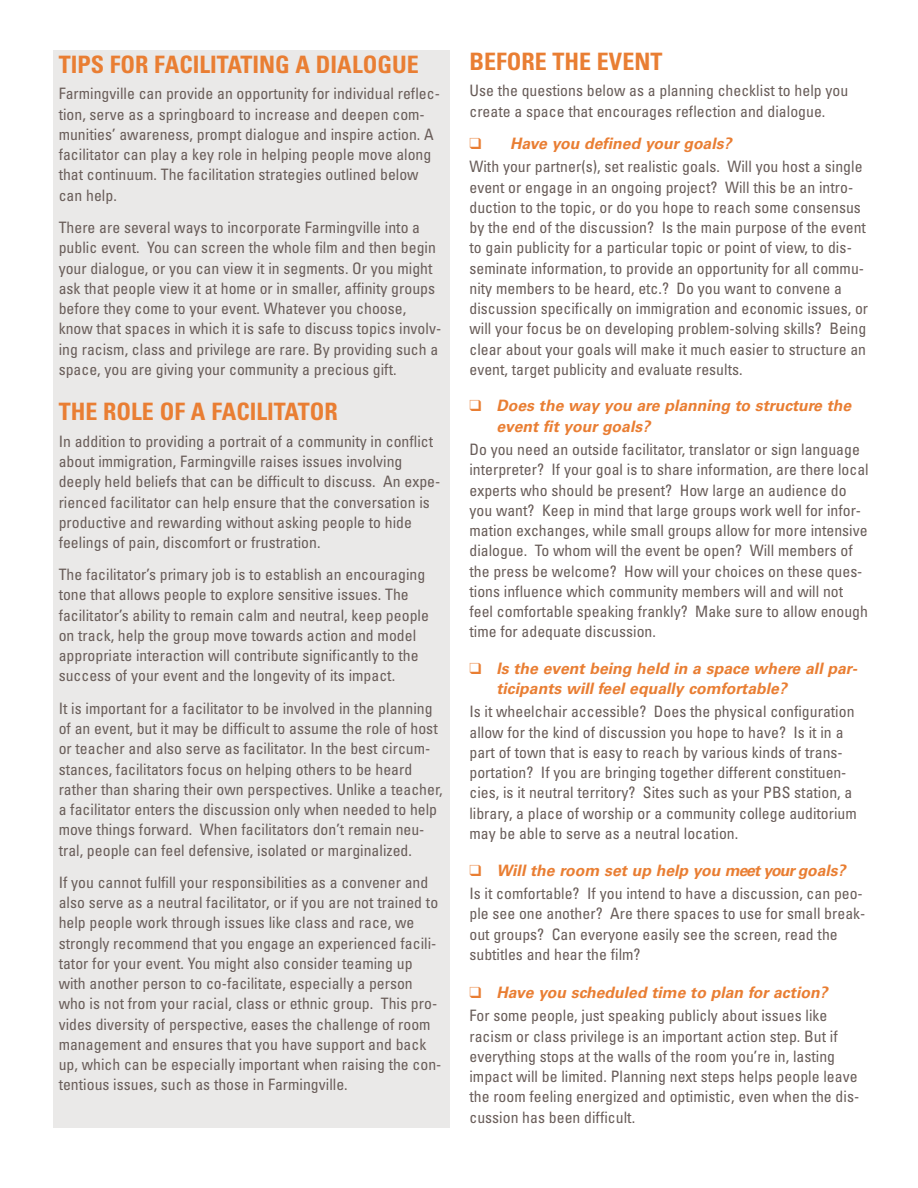
<style>
.page{position:relative;width:918px;height:1188px;background:#fff}
.page>*{position:absolute;margin:0;border:0;box-sizing:border-box;transform-origin:0 0}
.t1{font:700 condensed 24px "Univers";color:#e97e33}
.t2{font:condensed 15.75px/20.2px "Univers";color:#695d59}
.t3{font:italic 700 15.75px/20.1px "Univers";color:#e97e33}
.s1{color:#e97e33}
.s2{font-weight:700;font-style:italic;font-stretch:normal;color:#e97e33}
</style>
<div class="page">
<div style="left:53px;top:50px;width:396px;height:1078px;background:#eae9e8"></div>
<h1 class="t1" style="left:59px;top:56px;width:362px">TIPS FOR FACILITATING A DIALOGUE</h1>
<p class="t2" style="left:59px;top:85px;width:383px">Farmingville can provide an opportunity for individual reflec&shy;tion, serve as a springboard to increase and deepen com&shy;munities’ awareness, prompt dialogue and inspire action. A facilitator can play a key role in helping people move along that continuum. The facilitation strategies outlined below can help.</p>
<p class="t2" style="left:59px;top:219px;width:384px">There are several ways to incorporate Farmingville into a public event. You can screen the whole film and then begin your dialogue, or you can view it in segments. Or you might ask that people view it at home or in smaller, affinity groups before they come to your event. Whatever you choose, know that spaces in which it is safe to discuss topics involv&shy;ing racism, class and privilege are rare. By providing such a space, you are giving your community a precious gift.</p>
<h1 class="t1" style="left:59px;top:403px;width:281px">THE ROLE OF A FACILITATOR</h1>
<p class="t2" style="left:59px;top:432px;width:383px">In addition to providing a portrait of a community in conflict about immigration, Farmingville raises issues involving deeply held beliefs that can be difficult to discuss. An expe&shy;rienced facilitator can help ensure that the conversation is productive and rewarding without asking people to hide feelings of pain, discomfort or frustration.</p>
<p class="t2" style="left:59px;top:566px;width:372px">The facilitator’s primary job is to establish an encouraging tone that allows people to explore sensitive issues. The facilitator’s ability to remain calm and neutral, keep people on track, help the group move towards action and model appropriate interaction will contribute significantly to the success of your event and the longevity of its impact.</p>
<p class="t2" style="left:59px;top:700px;width:386px">It is important for a facilitator to be involved in the planning of an event, but it may be difficult to assume the role of host or teacher and also serve as facilitator. In the best circum&shy;stances, facilitators focus on helping others to be heard rather than sharing their own perspectives. Unlike a teacher, a facilitator enters the discussion only when needed to help move things forward. When facilitators don’t remain neu&shy;tral, people can feel defensive, isolated or marginalized.</p>
<p class="t2" style="left:59px;top:873px;width:384px">If you cannot fulfill your responsibilities as a convener and also serve as a neutral facilitator, or if you are not trained to help people work through issues like class and race, we strongly recommend that you engage an experienced facili&shy;tator for your event. You might also consider teaming up with another person to co-facilitate, especially a person who is not from your racial, class or ethnic group. This pro&shy;vides diversity of perspective, eases the challenge of room management and ensures that you have support and back up, which can be especially important when raising the con&shy;tentious issues, such as those in Farmingville.</p>
<h1 class="t1" style="left:469px;top:53px;width:194px">BEFORE THE EVENT</h1>
<p class="t2" style="left:469px;top:82px;width:380px">Use the questions below as a planning checklist to help you create a space that encourages reflection and dialogue.</p>
<p class="t2" style="left:469px;top:133px;width:395px;line-height:23.1px"><span class="s1">❑</span> <span class="s2">Have you defined your goals?<br></span>With your partner(s), set realistic goals. Will you host a single</p>
<p class="t2" style="left:469px;top:178px;width:400px">event or engage in an ongoing project? Will this be an intro&shy;duction to the topic, or do you hope to reach some consensus by the end of the discussion? Is the main purpose of the event to gain publicity for a particular topic or point of view, to dis&shy;seminate information, to provide an opportunity for all commu&shy;nity members to be heard, etc.? Do you want to convene a discussion specifically on immigration and economic issues, or will your focus be on developing problem-solving skills? Being clear about your goals will make it much easier to structure an event, target publicity and evaluate results.</p>
<p class="t3" style="left:496px;top:397px;width:356px;text-indent:-27px">❑ Does the way you are planning to structure the event fit your goals?</p>
<p class="t2" style="left:469px;top:441px;width:401px">Do you need an outside facilitator, translator or sign language interpreter? If your goal is to share information, are there local experts who should be present? How large an audience do you want? Keep in mind that large groups work well for infor&shy;mation exchanges, while small groups allow for more intensive dialogue. To whom will the event be open? Will members of the press be welcome? How will your choices on these ques&shy;tions influence which community members will and will not feel comfortable speaking frankly? Make sure to allow enough time for adequate discussion.</p>
<p class="t3" style="left:496px;top:659px;width:362px;line-height:20.5px;text-indent:-27px">❑ Is the event being held in a space where all par&shy;ticipants will feel equally comfortable?</p>
<p class="t2" style="left:469px;top:703px;width:389px">Is it wheelchair accessible? Does the physical configuration allow for the kind of discussion you hope to have? Is it in a part of town that is easy to reach by various kinds of trans&shy;portation? If you are bringing together different constituen&shy;cies, is it neutral territory? Sites such as your PBS station, a library, a place of worship or a community college auditorium may be able to serve as a neutral location.</p>
<p class="t2" style="left:469px;top:860px;width:395px;line-height:23.4px"><span class="s1">❑</span> <span class="s2">Will the room set up help you meet your goals?<br></span>Is it comfortable? If you intend to have a discussion, can peo-</p>
<p class="t2" style="left:469px;top:905px;width:398px">ple see one another? Are there spaces to use for small break&shy;out groups? Can everyone easily see the screen, read the subtitles and hear the film?</p>
<p class="t2" style="left:469px;top:983px;width:360px;line-height:23.1px"><span class="s1">❑</span> <span class="s2">Have you scheduled time to plan for action?<br></span>For some people, just speaking publicly about issues like</p>
<p class="t2" style="left:469px;top:1028px;width:391px">racism or class privilege is an important action step. But if everything stops at the walls of the room you’re in, lasting impact will be limited. Planning next steps helps people leave the room feeling energized and optimistic, even when the dis&shy;cussion has been difficult.</p>
</div>
